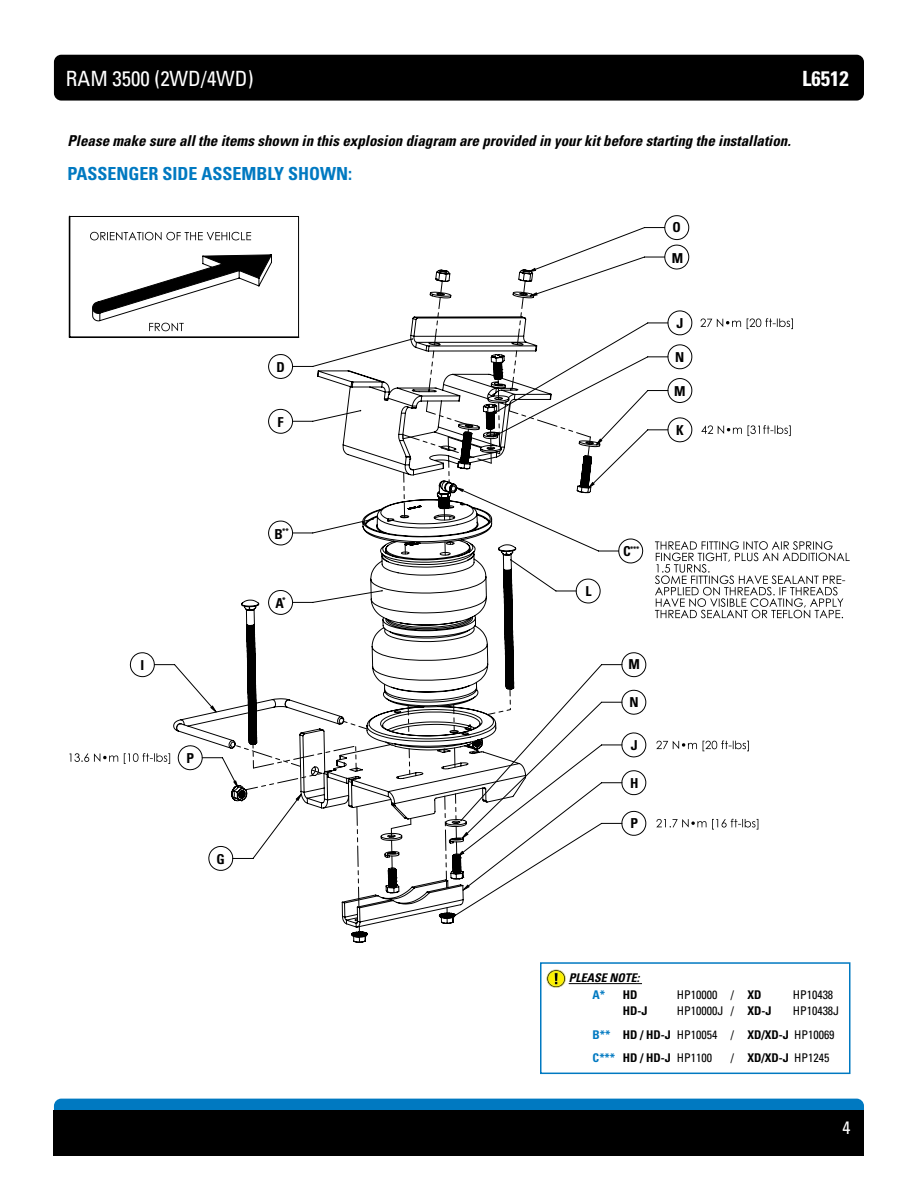
<style>
.page{position:relative;width:918px;height:1188px;background:#fff}
.page>*{position:absolute;margin:0;border:0;box-sizing:border-box;transform-origin:0 0}
.t1{font:condensed 21px "Univers LT Std";color:#fff}
.t2{font:700 condensed 21px "Univers LT Std";color:#fff}
.t3{font:700 condensed 18px "Univers LT Std";color:#0079c1}
.t4{font:condensed 18px "Univers LT Std";color:#fff}
.t5{font:italic 700 condensed 15px "Univers LT Std";color:#000}
.t6{font:700 condensed 13.65px "Univers LT Std";color:#000}
.t7{font:condensed 12px/23.2px "Univers LT Std";color:#000}
.t8{font:italic 700 condensed 12px "Univers LT Std";color:#000}
.t9{font:700 condensed 12px "Univers LT Std";color:#000}
.t10{font:700 condensed 12px "Univers LT Std";color:#0079c1}
.t11{font:700 condensed 7.95px "Univers LT Std";color:#000;scale:.9 1}
.t12{font:700 condensed 7.95px "Univers LT Std";color:#000;scale:.95 1}
.s1{font-size:13.65px}
.s2{font-weight:700}
.s3{font-weight:700;color:#0079c1}
</style>
<div class="page">
<div style="left:54px;top:55px;width:810px;height:46px;background:#000;border-radius:7px"></div>
<div style="left:54px;top:1099px;width:810px;height:45px;background:#0079c1;border-radius:7px"></div>
<div style="left:54px;top:1110px;width:810px;height:46px;background:#000"></div>
<svg style="left:701px;top:425px;width:90px;height:11px"></svg>
<svg style="left:692px;top:541px;width:158px;height:77px"></svg>
<svg style="left:700px;top:318px;width:93px;height:11px"></svg>
<svg style="left:692px;top:819px;width:66px;height:11px"></svg>
<svg style="left:692px;top:741px;width:57px;height:10px"></svg>
<svg style="left:69px;top:753px;width:61px;height:11px"></svg>
<svg style="left:130px;top:215px;width:562px;height:613px"></svg>
<svg style="left:154px;top:227px;width:515px;height:609px"></svg>
<svg style="left:173px;top:269px;width:428px;height:674px"></svg>
<svg style="left:176px;top:723px;width:6px;height:9px"></svg>
<svg style="left:285px;top:699px;width:5px;height:9px"></svg>
<svg style="left:474px;top:739px;width:7px;height:9px"></svg>
<svg style="left:511px;top:280px;width:15px;height:111px"></svg>
<svg style="left:509px;top:401px;width:83px;height:57px"></svg>
<svg style="left:341px;top:720px;width:27px;height:10px"></svg>
<svg style="left:409px;top:748px;width:1px;height:30px"></svg>
<svg style="left:408px;top:705px;width:1px;height:30px"></svg>
<svg style="left:444px;top:796px;width:3px;height:92px"></svg>
<svg style="left:442px;top:908px;width:10px;height:9px"></svg>
<svg style="left:487px;top:688px;width:27px;height:27px"></svg>
<svg style="left:356px;top:806px;width:4px;height:101px"></svg>
<svg style="left:354px;top:927px;width:11px;height:9px"></svg>
<svg style="left:232px;top:743px;width:125px;height:56px"></svg>
<svg style="left:453px;top:793px;width:8px;height:63px"></svg>
<svg style="left:454px;top:748px;width:1px;height:19px"></svg>
<svg style="left:453px;top:704px;width:2px;height:29px"></svg>
<svg style="left:405px;top:542px;width:1px;height:12px"></svg>
<svg style="left:388px;top:818px;width:24px;height:52px"></svg>
<svg style="left:402px;top:280px;width:98px;height:240px"></svg>
<svg style="left:445px;top:541px;width:6px;height:14px"></svg>
<hr style="left:70px;top:216px;width:229px;height:1px;background:#000">
<hr style="left:298px;top:216px;width:1px;height:121px;background:#000">
<hr style="left:70px;top:336px;width:229px;height:2px;background:#000">
<hr style="left:69px;top:216px;width:1px;height:121px;background:#000">
<svg style="left:92px;top:254px;width:180px;height:77px"></svg>
<svg style="left:90px;top:232px;width:161px;height:8px"></svg>
<hr style="left:569px;top:983px;width:73px;height:1px;background:#000">
<img style="left:546px;top:969px;width:20px;height:19px">
<div style="left:540px;top:962px;width:310px;height:112px;border:2px solid #0079c1"></div>
<h1 class="t1" style="left:66px;top:65px;width:189px">RAM 3500 (2WD/4WD)</h1>
<h1 class="t2" style="left:802px;top:65px;width:48px">L6512</h1>
<p class="t5" style="left:68px;top:131px;width:725px">Please make sure all the items shown in this explosion diagram are provided in your kit before starting the installation.</p>
<p class="t3" style="left:68px;top:163px;width:286px">PASSENGER SIDE ASSEMBLY SHOWN:</p>
<p class="t6" style="left:673px;top:219px;width:10px">O</p>
<p class="t6" style="left:672px;top:249px;width:13px">M</p>
<p class="t6" style="left:140px;top:657px;width:5px">I</p>
<p class="t6" style="left:186px;top:750px;width:9px">P</p>
<p class="t6" style="left:217px;top:851px;width:10px">G</p>
<p class="t6" style="left:276px;top:358px;width:10px">D</p>
<p class="t6" style="left:278px;top:413px;width:8px">F</p>
<p class="t12" style="left:275px;top:526px;width:17px"><span class="s1">B</span>**</p>
<p class="t6" style="left:275px;top:595px;width:12px">A<sup>*</sup></p>
<p class="t6" style="left:676px;top:315px;width:8px">J</p>
<p class="t6" style="left:675px;top:349px;width:11px">N</p>
<p class="t6" style="left:674px;top:382px;width:13px">M</p>
<p class="t6" style="left:676px;top:422px;width:9px">K</p>
<p class="t6" style="left:585px;top:583px;width:8px">L</p>
<p class="t11" style="left:623px;top:544px;width:20px"><span class="s1">C</span>***</p>
<p class="t6" style="left:628px;top:656px;width:13px">M</p>
<p class="t6" style="left:630px;top:694px;width:11px">N</p>
<p class="t6" style="left:631px;top:737px;width:8px">J</p>
<p class="t6" style="left:630px;top:775px;width:10px">H</p>
<p class="t6" style="left:630px;top:814px;width:9px">P</p>
<p class="t8" style="left:569px;top:971px;width:72px">PLEASE NOTE:</p>
<p class="t10" style="left:593px;top:987px;width:14px">A*</p>
<p class="t9" style="left:623px;top:987px;width:16px">HD</p>
<p class="t7" style="left:677px;top:983px;width:86px">HP10000 / <span class="s2">XD</span></p>
<p class="t7" style="left:793px;top:983px;width:42px">HP10438</p>
<p class="t9" style="left:623px;top:1004px;width:26px">HD-J</p>
<p class="t7" style="left:677px;top:999px;width:96px">HP10000J / <span class="s2">XD-J</span></p>
<p class="t7" style="left:593px;top:999px;width:248px;text-indent:200px">HP10438J<br><span class="s3">B**</span> <span class="s2">HD / HD-J</span> HP10054 / <span class="s2">XD/XD-J</span> HP10069<br><span class="s3">C***</span> <span class="s2">HD / HD-J</span> HP1100</p>
<p class="t7" style="left:731px;top:1046px;width:100px">/ <span class="s2">XD/XD-J</span> HP1245</p>
<p class="t4" style="left:843px;top:1116px;width:9px">4</p>
</div>
